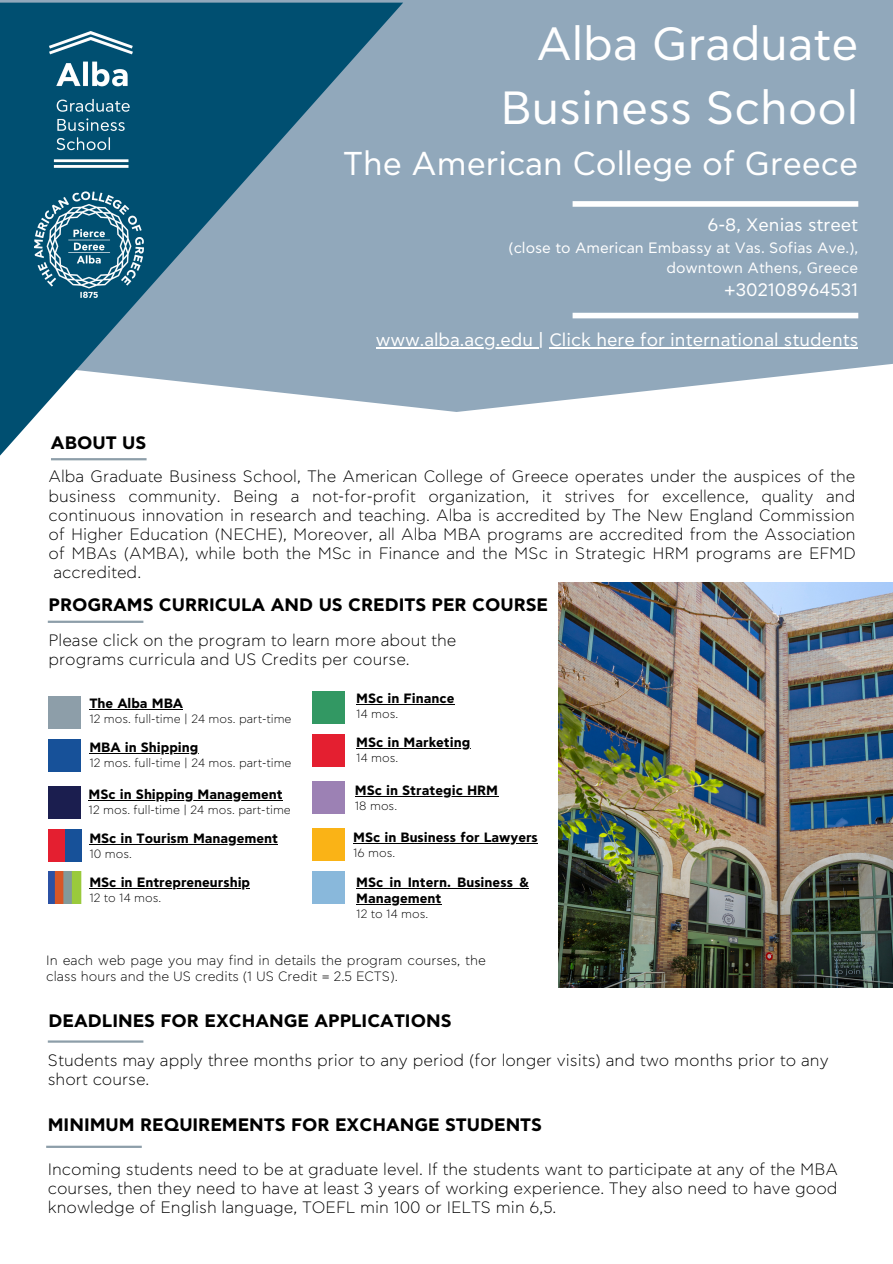
<style>
.page{position:relative;width:893px;height:1264px;background:#fff}
.page>*{position:absolute;margin:0;border:0;box-sizing:border-box;transform-origin:0 0}
.t1{font:46.5px/64.1px "CF Asty Std";color:#fff;text-align:right}
.t2{font:33px "CF Asty Std";color:#fff}
.t3{font:700 18px "CF Asty Std";color:#000}
.t4{font:18px "CF Asty Std";color:#fff}
.t5{font:300 16.5px/19px "CF Asty Std";color:#000;text-align:justify}
.t6{font:15px/20.2px "CF Asty Std";color:#fff;text-align:right}
.t7{font:700 13.5px/16px "CF Asty Std";color:#000}
.t8{font:300 13.5px/15.8px "CF Asty Std";color:#000}
.t9{font:300 12px "CF Asty Std";color:#000}
</style>
<div class="page">
<div style="left:0;top:0;width:892px;height:412px;background:#91a8bb"></div>
<svg style="left:0;top:3px;width:403px;height:458px"></svg>
<img style="left:35px;top:31px;width:109px;height:267px">
<hr style="left:376px;top:347px;width:162px;height:1px;background:#fff">
<hr style="left:549px;top:347px;width:309px;height:1px;background:#fff">
<div style="left:572px;top:201px;width:286px;height:6px;background:#fff"></div>
<div style="left:572px;top:313px;width:286px;height:5px;background:#fff"></div>
<img style="left:558px;top:582px;width:334px;height:405px">
<div style="left:49px;top:695px;width:32px;height:33px;background:#8d9ea9"></div>
<hr style="left:89px;top:708px;width:94px;height:1px;background:#000">
<hr style="left:89px;top:752px;width:109px;height:1px;background:#000">
<hr style="left:89px;top:800px;width:194px;height:1px;background:#000">
<hr style="left:89px;top:843px;width:189px;height:1px;background:#000">
<hr style="left:89px;top:887px;width:161px;height:1px;background:#000">
<div style="left:49px;top:738px;width:32px;height:33px;background:#175199"></div>
<div style="left:49px;top:786px;width:32px;height:32px;background:#1b1e4f"></div>
<div style="left:49px;top:829px;width:32px;height:32px;background:#e41f30"></div>
<div style="left:65px;top:829px;width:17px;height:32px;background:#175199"></div>
<img style="left:49px;top:871px;width:32px;height:32px">
<div style="left:312px;top:690px;width:33px;height:33px;background:#329863"></div>
<hr style="left:356px;top:703px;width:98px;height:1px;background:#000">
<hr style="left:356px;top:747px;width:114px;height:1px;background:#000">
<hr style="left:355px;top:796px;width:143px;height:1px;background:#000">
<hr style="left:353px;top:842px;width:185px;height:1px;background:#000">
<hr style="left:356px;top:887px;width:172px;height:1px;background:#000">
<hr style="left:356px;top:903px;width:85px;height:1px;background:#000">
<div style="left:312px;top:734px;width:33px;height:32px;background:#e41f30"></div>
<div style="left:312px;top:781px;width:33px;height:32px;background:#9c81b4"></div>
<div style="left:312px;top:828px;width:33px;height:32px;background:#fab316"></div>
<div style="left:312px;top:871px;width:33px;height:32px;background:#89b8db"></div>
<hr style="left:51px;top:458px;width:95px;height:2px;background:#8d9ea9">
<hr style="left:48px;top:620px;width:95px;height:3px;background:#8d9ea9">
<hr style="left:48px;top:1040px;width:95px;height:2px;background:#8d9ea9">
<hr style="left:46px;top:1145px;width:96px;height:2px;background:#8d9ea9">
<h1 class="t1" style="left:500px;top:14px;width:359px">Alba Graduate<br>Business School</h1>
<h2 class="t2" style="left:343px;top:148px;width:516px">The American College of Greece</h2>
<p class="t4" style="left:707px;top:217px;width:152px">6-8, Xenias street</p>
<p class="t6" style="left:508px;top:238px;width:351px">(close to American Embassy at Vas. Sofias Ave.), downtown Athens, Greece</p>
<p class="t4" style="left:724px;top:282px;width:135px">+302108964531</p>
<p class="t4" style="left:376px;top:331px;width:484px">www.alba.acg.edu | Click here for international students</p>
<p class="t3" style="left:51px;top:434px;width:97px">ABOUT US</p>
<p class="t5" style="left:49px;top:468px;width:808px">Alba Graduate Business School, The American College of Greece operates under the auspices of the business community. Being a not-for-profit organization, it strives for excellence, quality and continuous innovation in research and teaching. Alba is accredited by The New England Commission of Higher Education (NECHE), Moreover, all Alba MBA programs are accredited from the Association of MBAs (AMBA), while both the MSc in Finance and the MSc in Strategic HRM programs are EFMD accredited.</p>
<p class="t3" style="left:49px;top:596px;width:501px">PROGRAMS CURRICULA AND US CREDITS PER COURSE</p>
<p class="t5" style="left:49px;top:631px;width:409px">Please click on the program to learn more about the programs curricula and US Credits per course.</p>
<p class="t7" style="left:89px;top:695px;width:95px">The Alba MBA</p>
<p class="t9" style="left:89px;top:713px;width:204px">12 mos. full-time | 24 mos. part-time</p>
<p class="t7" style="left:89px;top:739px;width:111px">MBA in Shipping</p>
<p class="t9" style="left:89px;top:757px;width:204px">12 mos. full-time | 24 mos. part-time</p>
<p class="t7" style="left:89px;top:787px;width:196px">MSc in Shipping Management</p>
<p class="t9" style="left:89px;top:804px;width:204px">12 mos. full-time | 24 mos. part-time</p>
<p class="t7" style="left:89px;top:830px;width:190px">MSc in Tourism Management</p>
<p class="t9" style="left:89px;top:848px;width:44px">10 mos.</p>
<p class="t7" style="left:89px;top:874px;width:162px">MSc in Entrepreneurship</p>
<p class="t9" style="left:89px;top:892px;width:73px">12 to 14 mos.</p>
<p class="t7" style="left:356px;top:690px;width:100px">MSc in Finance</p>
<p class="t9" style="left:356px;top:708px;width:43px">14 mos.</p>
<p class="t7" style="left:356px;top:734px;width:115px">MSc in Marketing</p>
<p class="t9" style="left:356px;top:752px;width:43px">14 mos.</p>
<p class="t7" style="left:355px;top:783px;width:145px">MSc in Strategic HRM</p>
<p class="t9" style="left:355px;top:800px;width:44px">18 mos.</p>
<p class="t7" style="left:353px;top:829px;width:186px">MSc in Business for Lawyers</p>
<p class="t9" style="left:353px;top:847px;width:44px">16 mos.</p>
<p class="t7" style="left:356px;top:874px;width:174px">MSc in Intern. Business &amp;<br>Management</p>
<p class="t9" style="left:356px;top:908px;width:73px">12 to 14 mos.</p>
<p class="t8" style="left:46px;top:953px;width:441px">In each web page you may find in details the program courses, the class hours and the US credits (1 US Credit = 2.5 ECTS).</p>
<p class="t3" style="left:49px;top:1012px;width:404px">DEADLINES FOR EXCHANGE APPLICATIONS</p>
<p class="t5" style="left:48px;top:1051px;width:782px">Students may apply three months prior to any period (for longer visits) and two months prior to any short course.</p>
<p class="t3" style="left:48px;top:1116px;width:495px">MINIMUM REQUIREMENTS FOR EXCHANGE STUDENTS</p>
<p class="t5" style="left:48px;top:1160px;width:791px">Incoming students need to be at graduate level. If the students want to participate at any of the MBA courses, then they need to have at least 3 years of working experience. They also need to have good knowledge of English language, TOEFL min 100 or IELTS min 6,5.</p>
</div>
